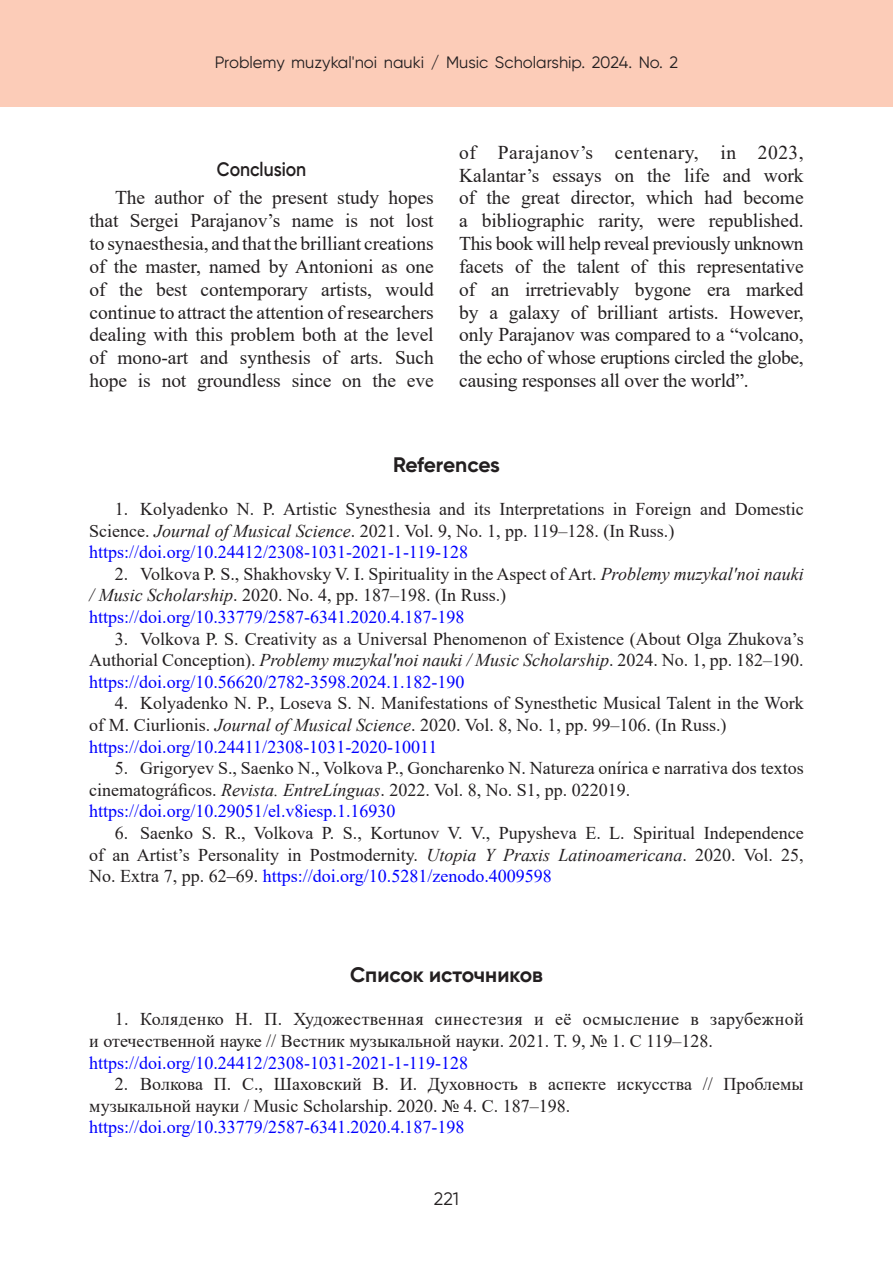
<style>
.page{position:relative;width:893px;height:1263px;background:#fff}
.page>*{position:absolute;margin:0;border:0;box-sizing:border-box;transform-origin:0 0}
.Список_литературы{font:700 21px "Gilroy";color:#231f20}
.Текст{font:19.5px/22.8px "Times New Roman";letter-spacing:-.005em;color:#231f20;text-align:justify}
.Глава1{font:600 19.5px "Gilroy";color:#231f20;scale:.9 1}
.Литература{font:18px/21.6px "Times New Roman";color:#231f20}
.Литература_DOI{font:18px "Times New Roman";color:#00f}
.t1{font:18px "Gilroy";color:#231f20}
.t2{font:16.5px "Gilroy";color:#231f20}
.s1{font-style:italic}
.s2{color:#00f}
</style>
<div class="page">
<div style="left:0;top:0;width:893px;height:107px;background:#fcccb8"></div>
<p class="t2" style="left:215px;top:53px;width:465px">Problemy muzykal'noi nauki / Music Scholarship. 2024. No. 2</p>
<p class="Глава1" style="left:217px;top:157px;width:101px">Conclusion</p>
<p class="Текст" style="left:90px;top:186px;width:346px;text-indent:26px">The author of the present study hopes that Sergei Parajanov’s name is not lost to synaesthesia, and that the brilliant creations of the master, named by Antonioni as one of the best contemporary artists, would continue to attract the attention of researchers dealing with this problem both at the level of mono-art and synthesis of arts. Such hope is not groundless since on the eve</p>
<p class="Текст" style="left:459px;top:140px;width:346px">of Parajanov’s centenary, in 2023, Kalantar’s essays on the life and work of the great director, which had become a bibliographic rarity, were republished.<br>This book will help reveal previously unknown facets of the talent of this representative of an irretrievably bygone era marked by a galaxy of brilliant artists. However, only Parajanov was compared to a “volcano, the echo of whose eruptions circled the globe, causing responses all over the world”.</p>
<p class="Список_литературы" style="left:393px;top:451px;width:108px">References</p>
<p class="Литература" style="left:89px;top:498px;width:716px;text-indent:26px">1. Kolyadenko N. P. Artistic Synesthesia and its Interpretations in Foreign and Domestic<br>Science. <span class="s1">Journal of Musical Science</span>. 2021. Vol. 9, No. 1, pp. 119–128. (In Russ.)</p>
<p class="Литература_DOI" style="left:89px;top:539px;width:380px">https://doi.org/10.24412/2308-1031-2021-1-119-128</p>
<p class="Литература" style="left:89px;top:562px;width:716px;text-indent:26px">2. Volkova P. S., Shakhovsky V. I. Spirituality in the Aspect of Art. <span class="s1">Problemy muzykal'noi nauki / Music Scholarship</span>. 2020. No. 4, pp. 187–198. (In Russ.)</p>
<p class="Литература_DOI" style="left:89px;top:604px;width:377px">https://doi.org/10.33779/2587-6341.2020.4.187-198</p>
<p class="Литература" style="left:89px;top:627px;width:716px;text-align:justify;text-indent:26px">3. Volkova P. S. Creativity as a Universal Phenomenon of Existence (About Olga Zhukova’s Authorial Conception). <span class="s1">Problemy muzykal'noi nauki / Music Scholarship</span>. 2024. No. 1, pp. 182–190. <span class="s2">https://doi.org/10.56620/2782-3598.2024.1.182-190</span></p>
<p class="Литература" style="left:89px;top:692px;width:716px;text-indent:26px">4. Kolyadenko N. P., Loseva S. N. Manifestations of Synesthetic Musical Talent in the Work of M. Ciurlionis. <span class="s1">Journal of Musical Science</span>. 2020. Vol. 8, No. 1, pp. 99–106. (In Russ.)</p>
<p class="Литература_DOI" style="left:89px;top:734px;width:350px">https://doi.org/10.24411/2308-1031-2020-10011</p>
<p class="Литература" style="left:89px;top:757px;width:716px;text-indent:26px">5. Grigoryev S., Saenko N., Volkova P., Goncharenko N. Natureza onírica e narrativa dos textos cinematográficos. <span class="s1">Revista. EntreLínguas</span>. 2022. Vol. 8, No. S1, pp. 022019.</p>
<p class="Литература_DOI" style="left:89px;top:799px;width:308px">https://doi.org/10.29051/el.v8iesp.1.16930</p>
<p class="Литература" style="left:89px;top:822px;width:716px;text-align:justify;text-indent:26px">6. Saenko S. R., Volkova P. S., Kortunov V. V., Pupysheva E. L. Spiritual Independence of an Artist’s Personality in Postmodernity. <span class="s1">Utopia Y Praxis Latinoamericana</span>. 2020. Vol. 25, No. Extra 7, pp. 62‒69. <span class="s2">https://doi.org/10.5281/zenodo.4009598</span></p>
<p class="Список_литературы" style="left:350px;top:962px;width:194px">Список источников</p>
<p class="Литература" style="left:89px;top:1008px;width:716px;text-indent:26px">1. Коляденко Н. П. Художественная синестезия и её осмысление в зарубежной и отечественной науке // Вестник музыкальной науки. 2021. Т. 9, № 1. С 119–128.</p>
<p class="Литература_DOI" style="left:89px;top:1050px;width:380px">https://doi.org/10.24412/2308-1031-2021-1-119-128</p>
<p class="Литература" style="left:89px;top:1073px;width:716px;text-indent:26px">2. Волкова П. С., Шаховский В. И. Духовность в аспекте искусства // Проблемы музыкальной науки / Music Scholarship. 2020. № 4. С. 187–198.</p>
<p class="Литература_DOI" style="left:89px;top:1114px;width:377px">https://doi.org/10.33779/2587-6341.2020.4.187-198</p>
<p class="t1" style="left:434px;top:1188px;width:27px">221</p>
</div>
